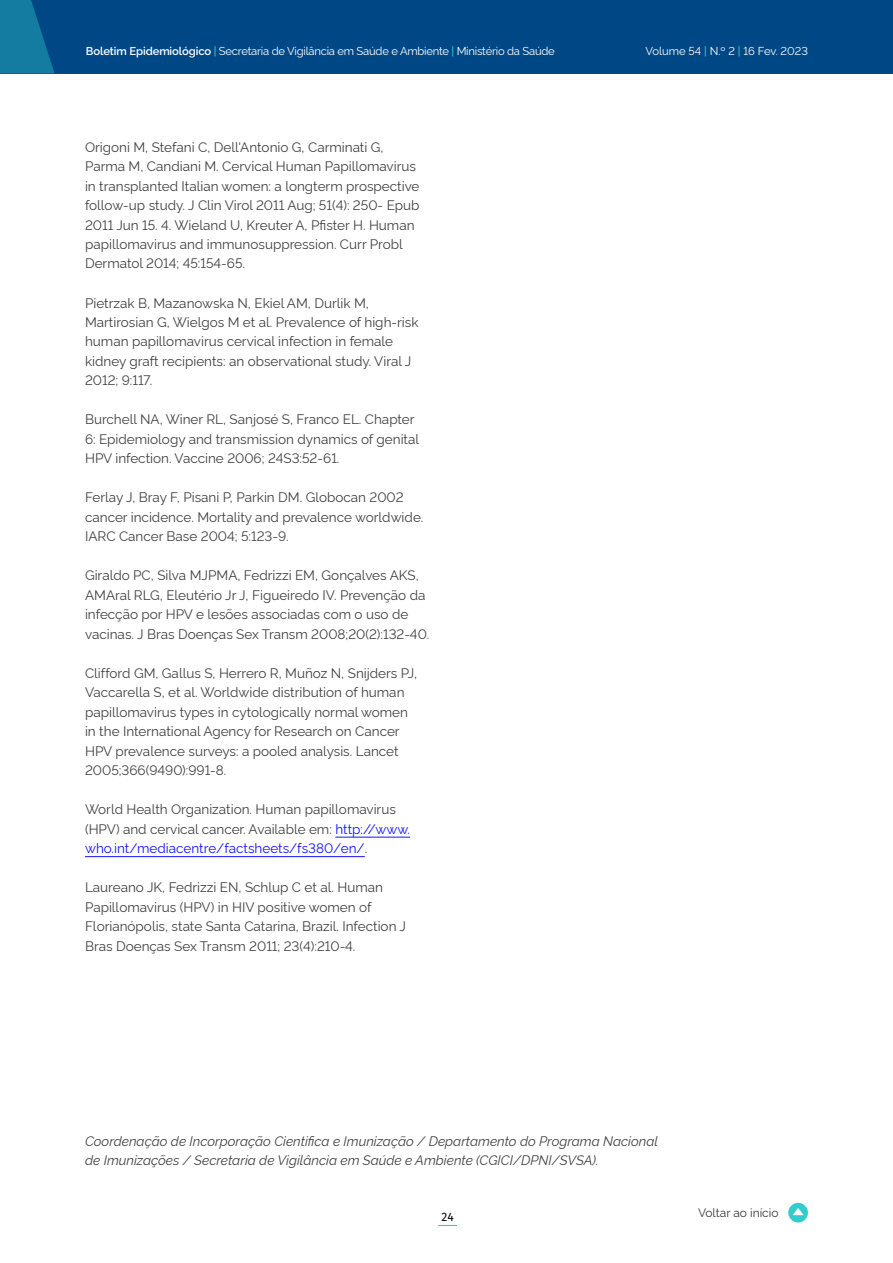
<style>
.page{position:relative;width:893px;height:1263px;background:#fff}
.page>*{position:absolute;margin:0;border:0;box-sizing:border-box;transform-origin:0 0}
.t1{font:13.5px/19.5px "Rawline";color:#414042}
.t2{font:italic 13.5px/19.5px "Rawline";color:#414042}
.t3{font:12px "Rawline";color:#383839}
.t4{font:12px "Fira Sans";color:#000}
.t5{font:11.25px "Rawline";letter-spacing:-.02em;color:#fff}
.t6{font:11.25px "Rawline";color:#fff}
.s1{font-weight:600}
.s2{font-weight:500;color:#3cc}
.s3{color:#1414ff}
</style>
<div class="page">
<div style="left:0;top:0;width:893px;height:74px;background:#004885"></div>
<svg style="left:438px;top:1225px;width:19px;height:1px"></svg>
<svg style="left:0;top:0;width:55px;height:74px"></svg>
<hr style="left:335px;top:837px;width:75px;height:1px;background:#1414ff">
<hr style="left:85px;top:856px;width:280px;height:1px;background:#1414ff">
<div style="left:788px;top:1203px;width:20px;height:19px;background:#3cc;border-radius:50%"></div>
<svg style="left:793px;top:1208px;width:11px;height:7px"></svg>
<p class="t5" style="left:86px;top:42px;width:470px"><span class="s1">Boletim Epidemiológico</span> <span class="s2">|</span> Secretaria de Vigilância em Saúde e Ambiente <span class="s2">|</span> Ministério da Saúde</p>
<p class="t6" style="left:645px;top:43px;width:164px">Volume 54 <span class="s2">|</span> N.º 2 <span class="s2">|</span> 16 Fev. 2023</p>
<p class="t1" style="left:85px;top:136px;width:336px">Origoni M, Stefani C, Dell'Antonio G, Carminati G, Parma M, Candiani M. Cervical Human Papillomavirus in transplanted Italian women: a longterm prospective follow-up study. J Clin Virol 2011 Aug; 51(4): 250- Epub 2011 Jun 15. 4. Wieland U, Kreuter A, Pfister H. Human papillomavirus and immunosuppression. Curr Probl Dermatol 2014; 45:154-65.</p>
<p class="t1" style="left:85px;top:292px;width:335px">Pietrzak B, Mazanowska N, Ekiel AM, Durlik M, Martirosian G, Wielgos M et al. Prevalence of high-risk human papillomavirus cervical infection in female kidney graft recipients: an observational study. Viral J 2012; 9:117.</p>
<p class="t1" style="left:85px;top:409px;width:336px">Burchell NA, Winer RL, Sanjosé S, Franco EL. Chapter<br>6: Epidemiology and transmission dynamics of genital<br>HPV infection. Vaccine 2006; 24S3:52-61.</p>
<p class="t1" style="left:85px;top:486px;width:340px">Ferlay J, Bray F, Pisani P, Parkin DM. Globocan 2002 cancer incidence. Mortality and prevalence worldwide.<br>IARC Cancer Base 2004; 5:123-9.</p>
<p class="t1" style="left:85px;top:564px;width:346px">Giraldo PC, Silva MJPMA, Fedrizzi EM, Gonçalves AKS, AMAral RLG, Eleutério Jr J, Figueiredo IV. Prevenção da infecção por HPV e lesões associadas com o uso de vacinas. J Bras Doenças Sex Transm 2008;20(2):132-40.</p>
<p class="t1" style="left:85px;top:662px;width:334px">Clifford GM, Gallus S, Herrero R, Muñoz N, Snijders PJ, Vaccarella S, et al. Worldwide distribution of human papillomavirus types in cytologically normal women in the International Agency for Research on Cancer HPV prevalence surveys: a pooled analysis. Lancet 2005;366(9490):991-8.</p>
<p class="t1" style="left:85px;top:798px;width:327px">World Health Organization. Human papillomavirus (HPV) and cervical cancer. Available em: <span class="s3">http://www. who.int/mediacentre/factsheets/fs380/en/</span>.</p>
<p class="t1" style="left:85px;top:876px;width:323px">Laureano JK, Fedrizzi EN, Schlup C et al. Human Papillomavirus (HPV) in HIV positive women of Florianópolis, state Santa Catarina, Brazil. Infection J Bras Doenças Sex Transm 2011; 23(4):210-4.</p>
<p class="t2" style="left:85px;top:1130px;width:574px">Coordenação de Incorporação Cientifica e Imunização / Departamento do Programa Nacional de Imunizações / Secretaria de Vigilância em Saúde e Ambiente (CGICI/DPNI/SVSA).</p>
<p class="t4" style="left:441px;top:1207px;width:14px">24</p>
<p class="t3" style="left:698px;top:1203px;width:82px">Voltar ao início</p>
</div>
